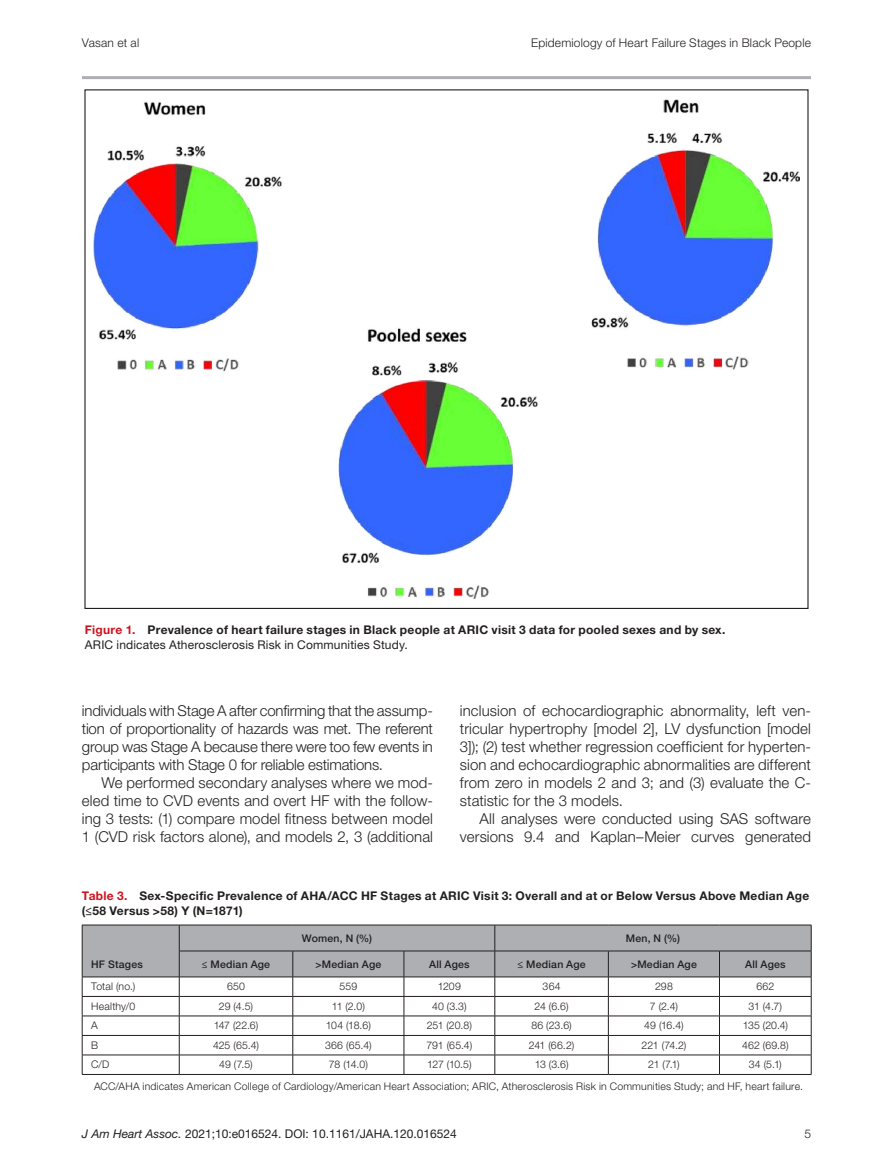
<style>
.page{position:relative;width:893px;height:1174px;background:#fff}
.page>*{position:absolute;margin:0;border:0;box-sizing:border-box;transform-origin:0 0}
.t1{font:300 15px/18px "Helvetica Neue LT Std";letter-spacing:.005em;color:#231f20;text-align:justify}
.t2{font:700 12px/15px "Helvetica Neue LT Std";letter-spacing:.02em;color:#231f20}
.t3{font:12px "Helvetica Neue LT Std";color:#231f20}
.t4{font:300 12px "Helvetica Neue LT Std";letter-spacing:.015em;color:#231f20}
.t5{font:300 10.5px/21.9px "Helvetica Neue LT Std";letter-spacing:.02em;color:#231f20}
.t6{font:500 10.5px "Helvetica Neue LT Std";letter-spacing:.02em;color:#231f20}
.s1{color:#cd151d}
.s2{font-weight:400}
.s3{font-style:italic}
</style>
<div class="page">
<img style="left:93px;top:99px;width:706px;height:500px">
<hr style="left:82px;top:924px;width:97px;height:1px;background:#231f20">
<hr style="left:179px;top:924px;width:114px;height:1px;background:#231f20">
<hr style="left:293px;top:924px;width:111px;height:1px;background:#231f20">
<hr style="left:404px;top:924px;width:91px;height:1px;background:#231f20">
<hr style="left:495px;top:924px;width:113px;height:1px;background:#231f20">
<hr style="left:608px;top:924px;width:111px;height:1px;background:#231f20">
<hr style="left:719px;top:924px;width:92px;height:1px;background:#231f20">
<hr style="left:82px;top:1074px;width:97px;height:1px;background:#231f20">
<hr style="left:179px;top:1074px;width:114px;height:1px;background:#231f20">
<hr style="left:293px;top:1074px;width:111px;height:1px;background:#231f20">
<hr style="left:404px;top:1074px;width:91px;height:1px;background:#231f20">
<hr style="left:495px;top:1074px;width:113px;height:1px;background:#231f20">
<hr style="left:608px;top:1074px;width:111px;height:1px;background:#231f20">
<svg style="left:82px;top:925px;width:730px;height:149px"></svg>
<hr style="left:719px;top:1074px;width:92px;height:1px;background:#231f20">
<hr style="left:82px;top:76px;width:729px;height:3px;background:#aeafb3">
<p class="t4" style="left:82px;top:35px;width:59px">Vasan et al</p>
<p class="t4" style="left:531px;top:35px;width:281px">Epidemiology of Heart Failure Stages in Black People</p>
<p class="t2" style="left:85px;top:622px;width:642px"><span class="s1">Figure 1.</span> Prevalence of heart failure stages in Black people at ARIC visit 3 data for pooled sexes and by sex.<br><span class="s2">ARIC indicates Atherosclerosis Risk in Communities Study.</span></p>
<p class="t1" style="left:82px;top:701px;width:352px">individuals with Stage A after confirming that the assump&shy;tion of proportionality of hazards was met. The referent group was Stage A because there were too few events in participants with Stage 0 for reliable estimations.</p>
<p class="t1" style="left:82px;top:773px;width:353px;text-indent:20px">We performed secondary analyses where we mod&shy;eled time to CVD events and overt HF with the follow&shy;ing 3 tests: (1) compare model fitness between model 1 (CVD risk factors alone), and models 2, 3 (additional</p>
<p class="t1" style="left:460px;top:701px;width:352px">inclusion of echocardiographic abnormality, left ven&shy;tricular hypertrophy [model 2], LV dysfunction [model 3]); (2) test whether regression coefficient for hyperten&shy;sion and echocardiographic abnormalities are different from zero in models 2 and 3; and (3) evaluate the C&shy;statistic for the 3 models.</p>
<p class="t1" style="left:460px;top:809px;width:353px;text-align:right">All analyses were conducted using SAS software versions 9.4 and Kaplan–Meier curves generated</p>
<p class="t2" style="left:82px;top:888px;width:729px"><span class="s1">Table 3.</span> Sex-Specific Prevalence of AHA/ACC HF Stages at ARIC Visit 3: Overall and at or Below Versus Above Median Age (≤58 Versus &gt;58) Y (N=1871)</p>
<p class="t6" style="left:91px;top:957px;width:53px">HF Stages</p>
<p class="t6" style="left:302px;top:931px;width:72px">Women, N (%)</p>
<p class="t6" style="left:626px;top:931px;width:56px">Men, N (%)</p>
<p class="t6" style="left:202px;top:957px;width:70px">≤ Median Age</p>
<p class="t6" style="left:315px;top:957px;width:67px">&gt;Median Age</p>
<p class="t6" style="left:429px;top:957px;width:42px">All Ages</p>
<p class="t6" style="left:517px;top:957px;width:70px">≤ Median Age</p>
<p class="t6" style="left:631px;top:957px;width:67px">&gt;Median Age</p>
<p class="t6" style="left:745px;top:957px;width:42px">All Ages</p>
<p class="t5" style="left:91px;top:975px;width:46px">Total (no.)</p>
<p class="t5" style="left:227px;top:975px;width:19px">650</p>
<p class="t5" style="left:340px;top:975px;width:19px">559</p>
<p class="t5" style="left:438px;top:975px;width:25px">1209</p>
<p class="t5" style="left:543px;top:975px;width:19px">364</p>
<p class="t5" style="left:655px;top:975px;width:19px">298</p>
<p class="t5" style="left:756px;top:975px;width:19px">662</p>
<p class="t5" style="left:91px;top:995px;width:46px">Healthy/0</p>
<p class="t5" style="left:219px;top:995px;width:36px">29 (4.5)</p>
<p class="t5" style="left:332px;top:995px;width:35px">11 (2.0)</p>
<p class="t5" style="left:432px;top:995px;width:36px">40 (3.3)</p>
<p class="t5" style="left:535px;top:995px;width:36px">24 (6.6)</p>
<p class="t5" style="left:650px;top:995px;width:29px">7 (2.4)</p>
<p class="t5" style="left:749px;top:995px;width:35px">31 (4.7)</p>
<p class="t5" style="left:91px;top:1014px;width:8px">A</p>
<p class="t5" style="left:214px;top:1014px;width:46px">147 (22.6)</p>
<p class="t5" style="left:326px;top:1014px;width:47px">104 (18.6)</p>
<p class="t5" style="left:427px;top:1014px;width:47px">251 (20.8)</p>
<p class="t5" style="left:531px;top:1014px;width:42px">86 (23.6)</p>
<p class="t5" style="left:644px;top:1014px;width:41px">49 (16.4)</p>
<p class="t5" style="left:743px;top:1014px;width:47px">135 (20.4)</p>
<p class="t5" style="left:91px;top:1034px;width:9px">B</p>
<p class="t5" style="left:213px;top:1034px;width:47px">425 (65.4)</p>
<p class="t5" style="left:325px;top:1034px;width:48px">366 (65.4)</p>
<p class="t5" style="left:427px;top:1034px;width:47px">791 (65.4)</p>
<p class="t5" style="left:529px;top:1034px;width:47px">241 (66.2)</p>
<p class="t5" style="left:641px;top:1034px;width:46px">221 (74.2)</p>
<p class="t5" style="left:742px;top:1034px;width:48px">462 (69.8)</p>
<p class="t5" style="left:91px;top:1053px;width:20px">C/D</p>
<p class="t5" style="left:219px;top:1053px;width:35px">49 (7.5)</p>
<p class="t5" style="left:329px;top:1053px;width:40px">78 (14.0)</p>
<p class="t5" style="left:427px;top:1053px;width:46px">127 (10.5)</p>
<p class="t5" style="left:535px;top:1053px;width:35px">13 (3.6)</p>
<p class="t5" style="left:648px;top:1053px;width:33px">21 (7.1)</p>
<p class="t5" style="left:94px;top:1053px;width:710px;text-indent:655px">34 (5.1)<br>ACC/AHA indicates American College of Cardiology/American Heart Association; ARIC, Atherosclerosis Risk in Communities Study; and HF, heart failure.</p>
<p class="t3" style="left:82px;top:1126px;width:376px"><span class="s3">J Am Heart Assoc.</span> 2021;10:e016524. DOI: 10.1161/JAHA.120.016524</p>
<p class="t4" style="left:804px;top:1126px;width:8px">5</p>
</div>
